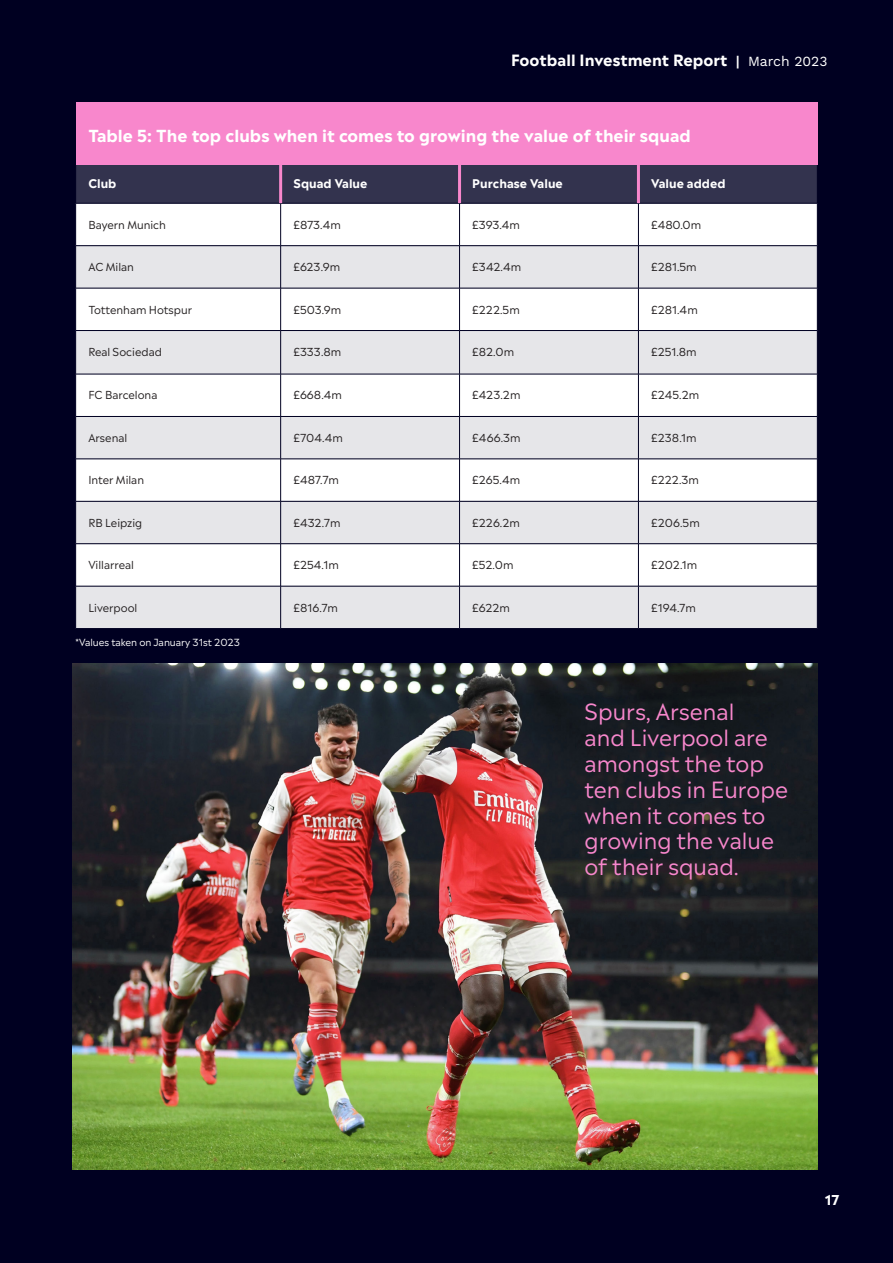
<style>
.page{position:relative;width:893px;height:1263px;background:#000021}
.page>*{position:absolute;margin:0;border:0;box-sizing:border-box;transform-origin:0 0}
.t1{font:22.2px/25.8px "Madera";color:#f887cc}
.t2{font:700 16.5px "Madera W01";color:#fff}
.t3{font:700 15.45px "Madera W01";color:#fff}
.t4{font:700 13.5px "Madera W01";color:#fff}
.t5{font:700 11.85px "Madera W01";color:#fff}
.t6{font:10.95px "Madera";color:#231f20}
.t7{font:9.75px "Madera";color:#fff}
.s1{font-size:12px}
.s2{font-family:"Work Sans";font-weight:400;font-size:13.95px}
</style>
<div class="page">
<img style="left:73px;top:663px;width:744px;height:506px">
<div style="left:76px;top:103px;width:741px;height:62px;background:#f887cc"></div>
<div style="left:76px;top:165px;width:741px;height:38px;background:#33334e"></div>
<div style="left:76px;top:204px;width:741px;height:41px;background:#fff"></div>
<svg style="left:76px;top:246px;width:741px;height:382px;background:#efeff1"></svg>
<hr style="left:280px;top:203px;width:1px;height:42px;background:#000021">
<hr style="left:459px;top:203px;width:1px;height:42px;background:#000021">
<hr style="left:638px;top:203px;width:1px;height:42px;background:#000021">
<hr style="left:280px;top:246px;width:1px;height:42px;background:#000021">
<hr style="left:459px;top:246px;width:1px;height:42px;background:#000021">
<hr style="left:638px;top:246px;width:1px;height:42px;background:#000021">
<hr style="left:280px;top:288px;width:1px;height:42px;background:#000021">
<hr style="left:459px;top:288px;width:1px;height:42px;background:#000021">
<hr style="left:638px;top:288px;width:1px;height:42px;background:#000021">
<hr style="left:280px;top:374px;width:1px;height:42px;background:#000021">
<hr style="left:459px;top:374px;width:1px;height:42px;background:#000021">
<hr style="left:638px;top:374px;width:1px;height:42px;background:#000021">
<hr style="left:280px;top:459px;width:1px;height:42px;background:#000021">
<hr style="left:459px;top:459px;width:1px;height:42px;background:#000021">
<hr style="left:638px;top:459px;width:1px;height:42px;background:#000021">
<hr style="left:280px;top:544px;width:1px;height:42px;background:#000021">
<hr style="left:459px;top:544px;width:1px;height:42px;background:#000021">
<hr style="left:638px;top:544px;width:1px;height:42px;background:#000021">
<hr style="left:75px;top:288px;width:206px;height:1px;background:#000021">
<hr style="left:281px;top:288px;width:179px;height:1px;background:#000021">
<hr style="left:460px;top:288px;width:178px;height:1px;background:#000021">
<hr style="left:638px;top:288px;width:179px;height:1px;background:#000021">
<hr style="left:75px;top:330px;width:206px;height:1px;background:#000021">
<hr style="left:281px;top:330px;width:179px;height:1px;background:#000021">
<hr style="left:460px;top:330px;width:178px;height:1px;background:#000021">
<hr style="left:638px;top:330px;width:179px;height:1px;background:#000021">
<hr style="left:280px;top:331px;width:1px;height:43px;background:#000021">
<hr style="left:459px;top:331px;width:1px;height:43px;background:#000021">
<hr style="left:638px;top:331px;width:1px;height:43px;background:#000021">
<hr style="left:75px;top:374px;width:206px;height:1px;background:#000021">
<hr style="left:281px;top:374px;width:179px;height:1px;background:#000021">
<hr style="left:460px;top:374px;width:178px;height:1px;background:#000021">
<hr style="left:638px;top:374px;width:179px;height:1px;background:#000021">
<hr style="left:75px;top:416px;width:206px;height:1px;background:#000021">
<hr style="left:281px;top:416px;width:179px;height:1px;background:#000021">
<hr style="left:460px;top:416px;width:178px;height:1px;background:#000021">
<hr style="left:638px;top:416px;width:179px;height:1px;background:#000021">
<hr style="left:280px;top:417px;width:1px;height:42px;background:#000021">
<hr style="left:459px;top:417px;width:1px;height:42px;background:#000021">
<hr style="left:638px;top:417px;width:1px;height:42px;background:#000021">
<hr style="left:75px;top:459px;width:206px;height:1px;background:#000021">
<hr style="left:281px;top:459px;width:179px;height:1px;background:#000021">
<hr style="left:460px;top:459px;width:178px;height:1px;background:#000021">
<hr style="left:638px;top:459px;width:179px;height:1px;background:#000021">
<hr style="left:75px;top:501px;width:206px;height:1px;background:#000021">
<hr style="left:281px;top:501px;width:179px;height:1px;background:#000021">
<hr style="left:460px;top:501px;width:178px;height:1px;background:#000021">
<hr style="left:638px;top:501px;width:179px;height:1px;background:#000021">
<hr style="left:280px;top:501px;width:1px;height:43px;background:#000021">
<hr style="left:459px;top:501px;width:1px;height:43px;background:#000021">
<hr style="left:638px;top:501px;width:1px;height:43px;background:#000021">
<hr style="left:75px;top:543px;width:206px;height:1px;background:#000021">
<hr style="left:281px;top:543px;width:179px;height:1px;background:#000021">
<hr style="left:460px;top:543px;width:178px;height:1px;background:#000021">
<hr style="left:638px;top:543px;width:179px;height:1px;background:#000021">
<hr style="left:75px;top:586px;width:206px;height:1px;background:#000021">
<hr style="left:281px;top:586px;width:179px;height:1px;background:#000021">
<hr style="left:460px;top:586px;width:178px;height:1px;background:#000021">
<hr style="left:638px;top:586px;width:179px;height:1px;background:#000021">
<hr style="left:280px;top:586px;width:1px;height:42px;background:#000021">
<hr style="left:459px;top:586px;width:1px;height:42px;background:#000021">
<hr style="left:638px;top:586px;width:1px;height:42px;background:#000021">
<hr style="left:279px;top:165px;width:3px;height:38px;background:#f887cc">
<hr style="left:458px;top:165px;width:3px;height:38px;background:#f887cc">
<hr style="left:637px;top:165px;width:3px;height:38px;background:#f887cc">
<p class="t3" style="left:511px;top:50px;width:318px">Football Investment Report <span class="s1">|</span> <span class="s2">March 2023</span></p>
<p class="t2" style="left:88px;top:125px;width:604px">Table 5: The top clubs when it comes to growing the value of their squad</p>
<p class="t5" style="left:88px;top:176px;width:30px">Club</p>
<p class="t5" style="left:293px;top:176px;width:76px">Squad Value</p>
<p class="t5" style="left:472px;top:176px;width:92px">Purchase Value</p>
<p class="t5" style="left:651px;top:176px;width:76px">Value added</p>
<p class="t6" style="left:88px;top:215px;width:79px">Bayern Munich</p>
<p class="t6" style="left:293px;top:215px;width:49px">£873.4m</p>
<p class="t6" style="left:472px;top:215px;width:49px">£393.4m</p>
<p class="t6" style="left:651px;top:215px;width:51px">£480.0m</p>
<p class="t6" style="left:88px;top:257px;width:47px">AC Milan</p>
<p class="t6" style="left:293px;top:257px;width:48px">£623.9m</p>
<p class="t6" style="left:472px;top:257px;width:50px">£342.4m</p>
<p class="t6" style="left:651px;top:257px;width:47px">£281.5m</p>
<p class="t6" style="left:88px;top:300px;width:105px">Tottenham Hotspur</p>
<p class="t6" style="left:293px;top:300px;width:49px">£503.9m</p>
<p class="t6" style="left:472px;top:300px;width:49px">£222.5m</p>
<p class="t6" style="left:651px;top:300px;width:48px">£281.4m</p>
<p class="t6" style="left:88px;top:342px;width:75px">Real Sociedad</p>
<p class="t6" style="left:293px;top:342px;width:49px">£333.8m</p>
<p class="t6" style="left:472px;top:342px;width:43px">£82.0m</p>
<p class="t6" style="left:651px;top:342px;width:47px">£251.8m</p>
<p class="t6" style="left:88px;top:386px;width:70px">FC Barcelona</p>
<p class="t6" style="left:293px;top:386px;width:50px">£668.4m</p>
<p class="t6" style="left:472px;top:386px;width:50px">£423.2m</p>
<p class="t6" style="left:651px;top:386px;width:50px">£245.2m</p>
<p class="t6" style="left:88px;top:428px;width:40px">Arsenal</p>
<p class="t6" style="left:293px;top:428px;width:51px">£704.4m</p>
<p class="t6" style="left:472px;top:428px;width:50px">£466.3m</p>
<p class="t6" style="left:651px;top:428px;width:47px">£238.1m</p>
<p class="t6" style="left:88px;top:471px;width:57px">Inter Milan</p>
<p class="t6" style="left:293px;top:471px;width:47px">£487.7m</p>
<p class="t6" style="left:472px;top:471px;width:49px">£265.4m</p>
<p class="t6" style="left:651px;top:471px;width:49px">£222.3m</p>
<p class="t6" style="left:88px;top:513px;width:55px">RB Leipzig</p>
<p class="t6" style="left:293px;top:513px;width:48px">£432.7m</p>
<p class="t6" style="left:472px;top:513px;width:49px">£226.2m</p>
<p class="t6" style="left:651px;top:513px;width:50px">£206.5m</p>
<p class="t6" style="left:88px;top:555px;width:47px">Villarreal</p>
<p class="t6" style="left:293px;top:555px;width:47px">£254.1m</p>
<p class="t6" style="left:472px;top:555px;width:43px">£52.0m</p>
<p class="t6" style="left:651px;top:555px;width:48px">£202.1m</p>
<p class="t6" style="left:88px;top:598px;width:51px">Liverpool</p>
<p class="t6" style="left:293px;top:598px;width:46px">£816.7m</p>
<p class="t6" style="left:472px;top:598px;width:39px">£622m</p>
<p class="t6" style="left:651px;top:598px;width:46px">£194.7m</p>
<p class="t7" style="left:75px;top:633px;width:166px">*Values taken on January 31st 2023</p>
<p class="t1" style="left:585px;top:696px;width:205px">Spurs, Arsenal<br>and Liverpool are amongst the top ten clubs in Europe when it comes to growing the value of their squad.</p>
<p class="t4" style="left:825px;top:1191px;width:16px">17</p>
</div>
